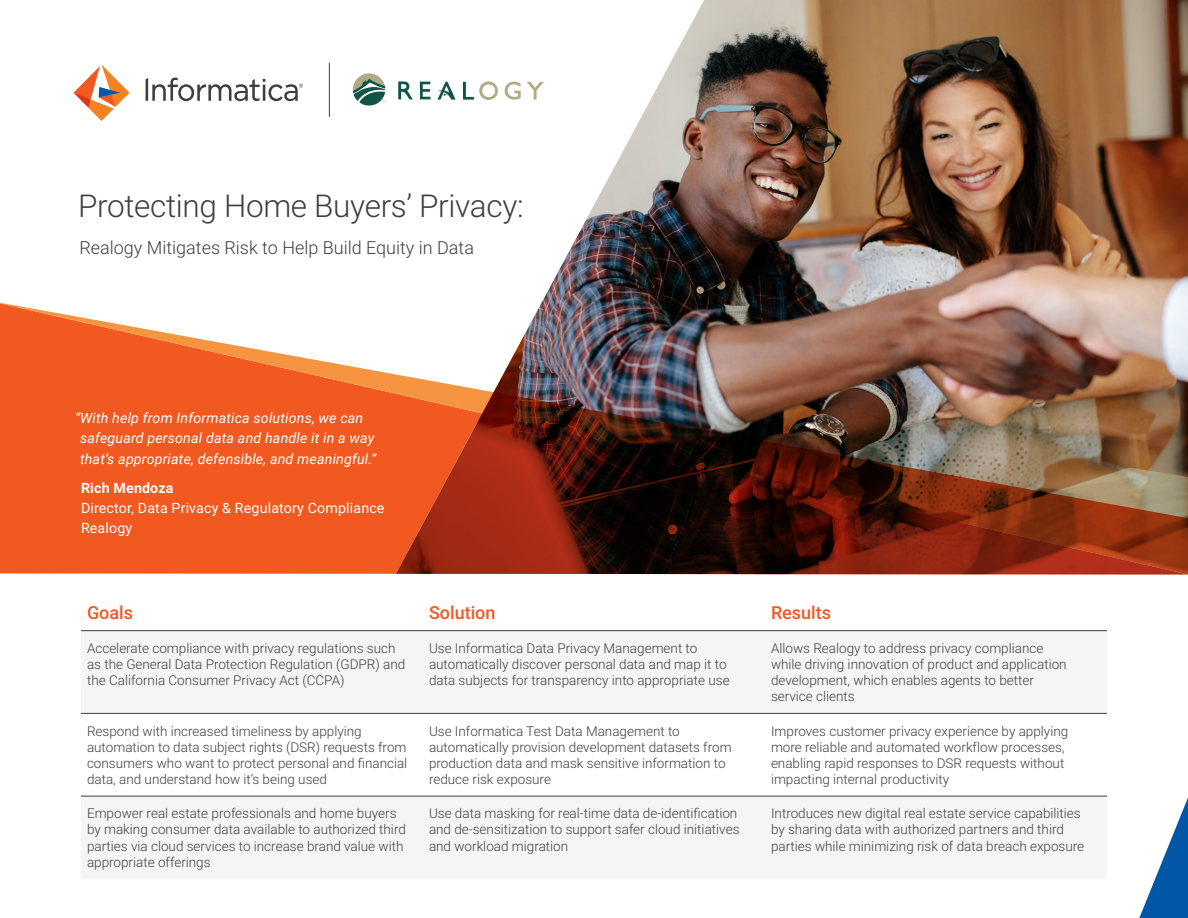
<style>
.page{position:relative;width:1188px;height:918px;background:#fff}
.page>*{position:absolute;margin:0;border:0;box-sizing:border-box;transform-origin:0 0}
.t1{font:300 31.5px "Roboto";letter-spacing:-.01em;color:#3e3e3f}
.t2{font:300 18px "Roboto";color:#3e3e3f}
.t3{font:500 18px "Roboto";color:#f15921}
.t4{font:italic 14.25px/20.2px "Roboto";letter-spacing:.01em;color:#fff}
.t5{font:14.25px/20.2px "Roboto";letter-spacing:.01em;color:#fff}
.t6{font:300 13.5px/16.2px "Roboto";color:#3e3e3f}
.s1{font-weight:700}
</style>
<div class="page">
<svg style="left:1139px;top:798px;width:49px;height:120px"></svg>
<svg style="left:0;top:303px;width:396px;height:271px;background:#f3713f"></svg>
<img style="left:396px;top:0;width:792px;height:413px">
<img style="left:482px;top:392px;width:706px;height:183px">
<img style="left:396px;top:413px;width:792px;height:161px">
<svg style="left:74px;top:64px;width:56px;height:57px"></svg>
<svg style="left:146px;top:78px;width:157px;height:23px"></svg>
<hr style="left:329px;top:63px;width:1px;height:54px;background:#3e3e3f">
<svg style="left:81px;top:631px;width:1026px;height:165px;fill:#f5f5f6"></svg>
<hr style="left:81px;top:630px;width:342px;height:1px;background:#3e3e3f">
<hr style="left:423px;top:630px;width:342px;height:1px;background:#3e3e3f">
<hr style="left:765px;top:630px;width:342px;height:1px;background:#3e3e3f">
<hr style="left:81px;top:713px;width:342px;height:1px;background:#3e3e3f">
<hr style="left:423px;top:713px;width:342px;height:1px;background:#3e3e3f">
<hr style="left:765px;top:713px;width:342px;height:1px;background:#3e3e3f">
<hr style="left:81px;top:796px;width:342px;height:1px;background:#3e3e3f">
<hr style="left:423px;top:796px;width:342px;height:1px;background:#3e3e3f">
<hr style="left:765px;top:796px;width:342px;height:1px;background:#3e3e3f">
<svg style="left:420px;top:82px;width:11px;height:17px"></svg>
<svg style="left:504px;top:81px;width:17px;height:19px"></svg>
<svg style="left:527px;top:82px;width:17px;height:18px"></svg>
<svg style="left:398px;top:81px;width:15px;height:18px"></svg>
<svg style="left:463px;top:81px;width:35px;height:19px"></svg>
<svg style="left:353px;top:73px;width:33px;height:33px"></svg>
<svg style="left:437px;top:82px;width:19px;height:18px"></svg>
<p class="t1" style="left:78px;top:184px;width:447px">Protecting Home Buyers’ Privacy:</p>
<p class="t2" style="left:80px;top:235px;width:396px">Realogy Mitigates Risk to Help Build Equity in Data</p>
<p class="t4" style="left:80px;top:407px;width:298px;text-indent:-5px">“With help from Informatica solutions, we can safeguard personal data and handle it in a way that’s appropriate, defensible, and meaningful.”</p>
<p class="t5" style="left:81px;top:477px;width:305px"><span class="s1">Rich Mendoza<br></span>Director, Data Privacy &amp; Regulatory Compliance<br>Realogy</p>
<p class="t3" style="left:87px;top:600px;width:48px">Goals</p>
<p class="t3" style="left:429px;top:600px;width:68px">Solution</p>
<p class="t3" style="left:771px;top:600px;width:62px">Results</p>
<p class="t6" style="left:87px;top:639px;width:320px">Accelerate compliance with privacy regulations such as the General Data Protection Regulation (GDPR) and the California Consumer Privacy Act (CCPA)</p>
<p class="t6" style="left:429px;top:639px;width:302px">Use Informatica Data Privacy Management to automatically discover personal data and map it to data subjects for transparency into appropriate use</p>
<p class="t6" style="left:771px;top:639px;width:297px">Allows Realogy to address privacy compliance while driving innovation of product and application development, which enables agents to better service clients</p>
<p class="t6" style="left:87px;top:722px;width:322px">Respond with increased timeliness by applying automation to data subject rights (DSR) requests from consumers who want to protect personal and financial data, and understand how it’s being used</p>
<p class="t6" style="left:429px;top:722px;width:304px">Use Informatica Test Data Management to automatically provision development datasets from production data and mask sensitive information to reduce risk exposure</p>
<p class="t6" style="left:771px;top:722px;width:299px">Improves customer privacy experience by applying more reliable and automated workflow processes, enabling rapid responses to DSR requests without impacting internal productivity</p>
<p class="t6" style="left:87px;top:805px;width:320px">Empower real estate professionals and home buyers by making consumer data available to authorized third parties via cloud services to increase brand value with appropriate offerings</p>
<p class="t6" style="left:429px;top:805px;width:312px">Use data masking for real-time data de-identification and de-sensitization to support safer cloud initiatives and workload migration</p>
<p class="t6" style="left:771px;top:805px;width:315px">Introduces new digital real estate service capabilities by sharing data with authorized partners and third parties while minimizing risk of data breach exposure</p>
</div>
